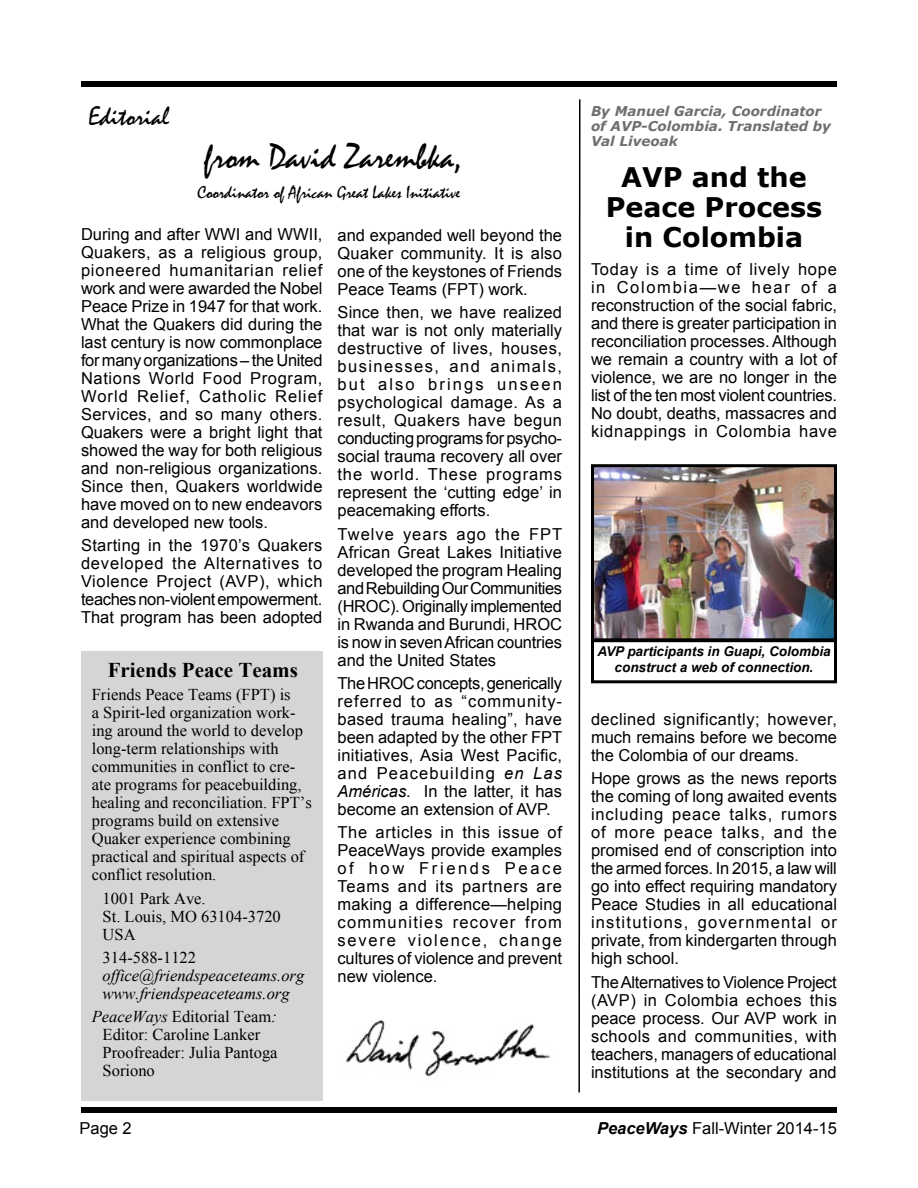
<style>
.page{position:relative;width:918px;height:1188px;background:#fff}
.page>*{position:absolute;margin:0;border:0;box-sizing:border-box;transform-origin:0 0}
.t1{font:36px "Mistral";color:#000}
.t2{font:700 27px/30px "Verdana";color:#000;text-align:center}
.t3{font:27px "Mistral";color:#000}
.t4{font:700 21px "Times New Roman";color:#000}
.t5{font:18px "Mistral";color:#000}
.t6{font:16.5px/18px "Arial";color:#000;text-align:justify}
.t7{font:16.5px/18px "Times New Roman";color:#000}
.t8{font:italic 16.5px/18px "Times New Roman";color:#000}
.t9{font:italic 700 13.5px/15px "Verdana";color:#6d6f71}
.t10{font:italic 700 13.5px/15.8px "Arial";color:#000;text-align:center}
.s1{font-style:italic}
.s2{font-weight:700;font-style:italic}
</style>
<div class="page">
<div style="left:81px;top:81px;width:756px;height:6px;background:#000"></div>
<div style="left:81px;top:1107px;width:756px;height:6px;background:#000"></div>
<div style="left:81px;top:652px;width:241px;height:449px;background:#d4d5d6"></div>
<img style="left:346px;top:1020px;width:204px;height:56px">
<img style="left:595px;top:468px;width:238px;height:170px">
<div style="left:591px;top:464px;width:246px;height:178px;border:3px solid #000"></div>
<div style="left:591px;top:638px;width:246px;height:45px;border:3px solid #000"></div>
<svg style="left:578px;top:99px;width:3px;height:994px"></svg>
<h2 class="t3" style="left:88px;top:101px;width:82px">Editorial</h2>
<h1 class="t1" style="left:205px;top:135px;width:259px">from David Zarembka,</h1>
<p class="t5" style="left:198px;top:181px;width:264px">Coordinator of African Great Lakes Initiative</p>
<p class="t6" style="left:81px;top:225px;width:243px">During and after WWI and WWII, Quakers, as a religious group, pioneered humanitarian relief work and were awarded the Nobel Peace Prize in 1947 for that work.<br>What the Quakers did during the last century is now commonplace for many organizations – the United Nations World Food Program, World Relief, Catholic Relief Services, and so many others.<br>Quakers were a bright light that showed the way for both religious and non-religious organizations.<br>Since then, Quakers worldwide have moved on to new endeavors and developed new tools.</p>
<p class="t6" style="left:81px;top:536px;width:243px">Starting in the 1970’s Quakers developed the Alternatives to Violence Project (AVP), which teaches non-violent empowerment.<br>That program has been adopted</p>
<p class="t6" style="left:338px;top:226px;width:226px">and expanded well beyond the Quaker community. It is also one of the keystones of Friends Peace Teams (FPT) work.</p>
<p class="t6" style="left:338px;top:304px;width:226px">Since then, we have realized that war is not only materially destructive of lives, houses, businesses, and animals, but also brings unseen psychological damage. As a result, Quakers have begun conducting programs for psycho&shy;social trauma recovery all over the world. These programs represent the ‘cutting edge’ in peacemaking efforts.</p>
<p class="t6" style="left:338px;top:525px;width:226px">Twelve years ago the FPT African Great Lakes Initiative developed the program Healing and Rebuilding Our Communities (HROC). Originally implemented in Rwanda and Burundi, HROC is now in seven African countries and the United States</p>
<p class="t6" style="left:338px;top:674px;width:226px">The HROC concepts, generically referred to as “community&shy;based trauma healing”, have been adapted by the other FPT initiatives, Asia West Pacific, and Peacebuilding <span class="s1">en Las Américas</span>. In the latter, it has become an extension of AVP.</p>
<p class="t6" style="left:338px;top:824px;width:226px">The articles in this issue of PeaceWays provide examples of how Friends Peace Teams and its partners are making a difference—helping communities recover from severe violence, change cultures of violence and prevent new violence.</p>
<p class="t4" style="left:108px;top:655px;width:192px">Friends Peace Teams</p>
<p class="t7" style="left:92px;top:685px;width:221px">Friends Peace Teams (FPT) is<br>a Spirit-led organization work&shy;ing around the world to develop long-term relationships with communities in conflict to cre&shy;ate programs for peacebuilding, healing and reconciliation. FPT’s programs build on extensive<br>Quaker experience combining practical and spiritual aspects of conflict resolution.</p>
<p class="t7" style="left:103px;top:889px;width:180px">1001 Park Ave.<br>St. Louis, MO 63104-3720<br>USA</p>
<p class="t7" style="left:103px;top:948px;width:95px">314-588-1122</p>
<p class="t8" style="left:103px;top:966px;width:203px">office@friendspeaceteams.org www.friendspeaceteams.org</p>
<p class="t7" style="left:103px;top:1008px;width:177px;text-indent:-11px"><span class="s1">PeaceWays</span> Editorial Team<span class="s1">:<br></span>Editor: Caroline Lanker<br>Proofreader: Julia Pantoga<br>Soriono</p>
<p class="t9" style="left:591px;top:104px;width:242px">By Manuel Garcia, Coordinator of AVP-Colombia. Translated by<br>Val Liveoak</p>
<h2 class="t2" style="left:606px;top:162px;width:218px">AVP and the<br>Peace Process in Colombia</h2>
<p class="t6" style="left:591px;top:260px;width:248px">Today is a time of lively hope in Colombia—we hear of a reconstruction of the social fabric, and there is greater participation in reconciliation processes. Although we remain a country with a lot of violence, we are no longer in the list of the ten most violent countries.<br>No doubt, deaths, massacres and kidnappings in Colombia have</p>
<p class="t10" style="left:597px;top:644px;width:235px">AVP participants in Guapi, Colombia construct a web of connection.</p>
<p class="t6" style="left:591px;top:710px;width:247px">declined significantly; however, much remains before we become the Colombia of our dreams.</p>
<p class="t6" style="left:591px;top:770px;width:248px">Hope grows as the news reports the coming of long awaited events including peace talks, rumors of more peace talks, and the promised end of conscription into the armed forces. In 2015, a law will go into effect requiring mandatory Peace Studies in all educational institutions, governmental or private, from kindergarten through high school.</p>
<p class="t6" style="left:591px;top:973px;width:248px">The Alternatives to Violence Project (AVP) in Colombia echoes this peace process. Our AVP work in schools and communities, with teachers, managers of educational institutions at the secondary and</p>
<p class="t6" style="left:80px;top:1119px;width:40px">Page</p>
<p class="t6" style="left:597px;top:1119px;width:241px"><span class="s2">PeaceWays</span> Fall-Winter 2014-15</p>
</div>
